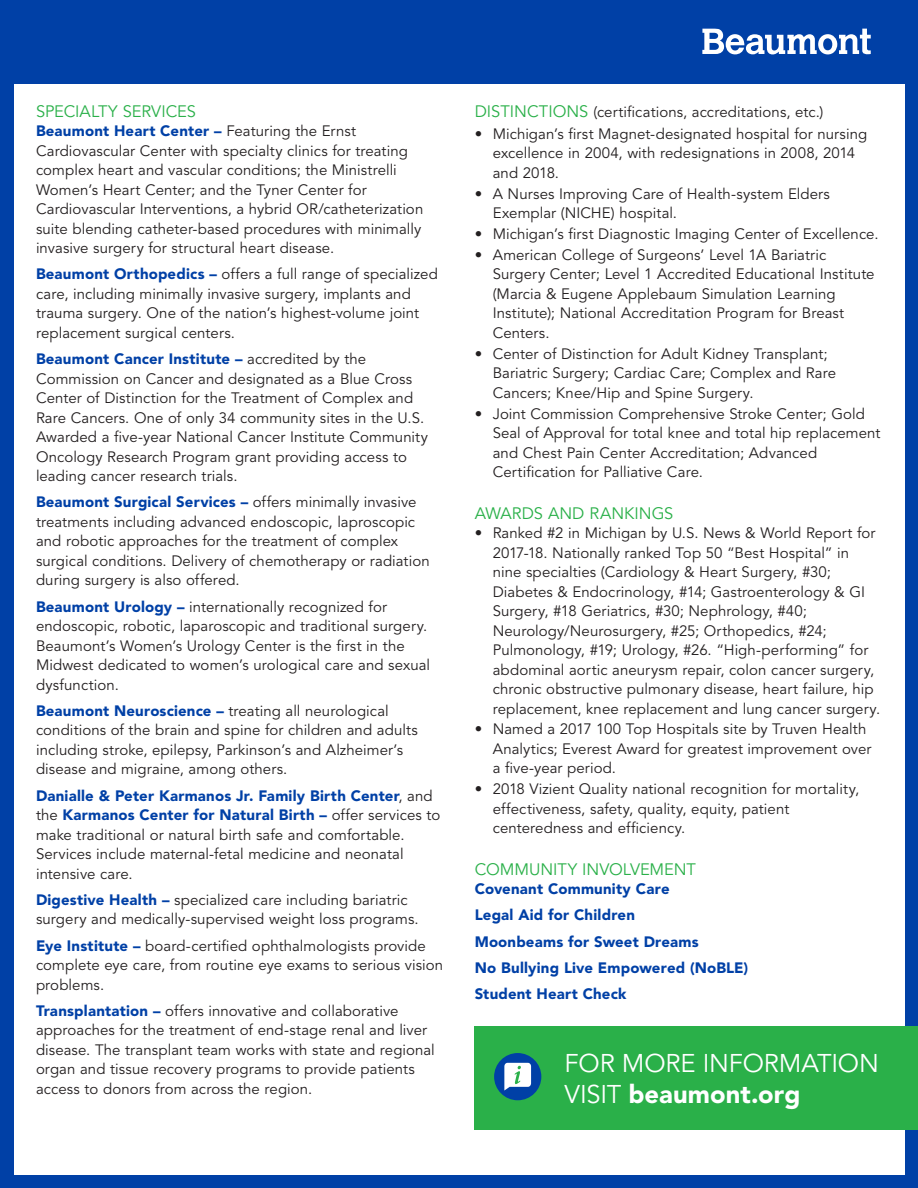
<style>
.page{position:relative;width:918px;height:1188px;background:#fff}
.page>*{position:absolute;margin:0;border:0;box-sizing:border-box;transform-origin:0 0}
.Call_to_Action{font:25.5px/30.6px "Avenir LT Std";letter-spacing:-.005em;color:#fff}
.Back_subhead{font:16.5px "Avenir LT Std";letter-spacing:-.005em;color:#2ab049}
.back_body_copy{font:15px/19.5px "Avenir LT Std";letter-spacing:.005em;color:#231f20}
.back_body_copy-2{font:900 15px "Avenir LT Std";letter-spacing:.01em;color:#0040a6}
.Subhead{font:15px "Avenir LT Std";letter-spacing:.005em;color:#231f20}
.s1{font-weight:900;color:#0040a6}
.s2{font-size:16.5px;color:#2ab049}
.s3{font-weight:900}
</style>
<div class="page">
<div style="left:0;top:0;width:13px;height:1188px;background:#0040a6"></div>
<div style="left:905px;top:0;width:13px;height:1188px;background:#0040a6"></div>
<div style="left:0;top:1175px;width:918px;height:13px;background:#0040a6"></div>
<div style="left:0;top:0;width:918px;height:83px;background:#0040a6"></div>
<svg style="left:702px;top:29px;width:169px;height:25px"></svg>
<div style="left:475px;top:1026px;width:443px;height:104px;background:#2ab049"></div>
<div style="left:494px;top:1053px;width:47px;height:47px;background:#0040a6;border-radius:50%"></div>
<svg style="left:504px;top:1063px;width:27px;height:28px"></svg>
<p class="Back_subhead" style="left:36px;top:102px;width:162px">SPECIALTY SERVICES</p>
<p class="back_body_copy" style="left:36px;top:122px;width:389px"><span class="s1">Beaumont Heart Center –</span> Featuring the Ernst Cardiovascular Center with specialty clinics for treating complex heart and vascular conditions; the Ministrelli Women’s Heart Center; and the Tyner Center for Cardiovascular Interventions, a hybrid OR/catheterization suite blending catheter-based procedures with minimally invasive surgery for structural heart disease.</p>
<p class="back_body_copy" style="left:36px;top:265px;width:403px"><span class="s1">Beaumont Orthopedics –</span> offers a full range of specialized care, including minimally invasive surgery, implants and trauma surgery. One of the nation’s highest-volume joint replacement surgical centers.</p>
<p class="back_body_copy" style="left:36px;top:350px;width:394px"><span class="s1">Beaumont Cancer Institute –</span> accredited by the Commission on Cancer and designated as a Blue Cross Center of Distinction for the Treatment of Complex and Rare Cancers. One of only 34 community sites in the U.S.<br>Awarded a five-year National Cancer Institute Community Oncology Research Program grant providing access to leading cancer research trials.</p>
<p class="back_body_copy" style="left:36px;top:493px;width:395px"><span class="s1">Beaumont Surgical Services –</span> offers minimally invasive treatments including advanced endoscopic, laproscopic and robotic approaches for the treatment of complex surgical conditions. Delivery of chemotherapy or radiation during surgery is also offered.</p>
<p class="back_body_copy" style="left:36px;top:597px;width:396px"><span class="s1">Beaumont Urology –</span> internationally recognized for endoscopic, robotic, laparoscopic and traditional surgery.<br>Beaumont’s Women’s Urology Center is the first in the Midwest dedicated to women’s urological care and sexual dysfunction.</p>
<p class="back_body_copy" style="left:36px;top:701px;width:383px"><span class="s1">Beaumont Neuroscience –</span> treating all neurological conditions of the brain and spine for children and adults including stroke, epilepsy, Parkinson’s and Alzheimer’s disease and migraine, among others.</p>
<p class="back_body_copy" style="left:36px;top:786px;width:406px"><span class="s1">Danialle &amp; Peter Karmanos Jr. Family Birth Center</span>, and the <span class="s1">Karmanos Center for Natural Birth –</span> offer services to make traditional or natural birth safe and comfortable.<br>Services include maternal-fetal medicine and neonatal intensive care.</p>
<p class="back_body_copy" style="left:36px;top:890px;width:384px"><span class="s1">Digestive Health –</span> specialized care including bariatric surgery and medically-supervised weight loss programs.</p>
<p class="back_body_copy" style="left:36px;top:936px;width:409px"><span class="s1">Eye Institute –</span> board-certified ophthalmologists provide complete eye care, from routine eye exams to serious vision problems.</p>
<p class="back_body_copy" style="left:36px;top:1001px;width:400px"><span class="s1">Transplantation –</span> offers innovative and collaborative approaches for the treatment of end-stage renal and liver disease. The transplant team works with state and regional organ and tissue recovery programs to provide patients access to donors from across the region.</p>
<p class="Subhead" style="left:475px;top:103px;width:350px"><span class="s2">DISTINCTIONS</span> (certifications, accreditations, etc.)</p>
<p class="back_body_copy" style="left:493px;top:124px;width:376px;text-indent:-18px">• Michigan’s first Magnet-designated hospital for nursing excellence in 2004, with redesignations in 2008, 2014 and 2018.</p>
<p class="back_body_copy" style="left:493px;top:184px;width:339px;text-indent:-18px">• A Nurses Improving Care of Health-system Elders<br>Exemplar (NICHE) hospital.</p>
<p class="back_body_copy" style="left:475px;top:225px;width:405px">• Michigan’s first Diagnostic Imaging Center of Excellence.</p>
<p class="back_body_copy" style="left:493px;top:245px;width:383px;text-indent:-18px">• American College of Surgeons’ Level 1A Bariatric Surgery Center; Level 1 Accredited Educational Institute (Marcia &amp; Eugene Applebaum Simulation Learning Institute); National Accreditation Program for Breast Centers.</p>
<p class="back_body_copy" style="left:493px;top:344px;width:345px;text-indent:-18px">• Center of Distinction for Adult Kidney Transplant;<br>Bariatric Surgery; Cardiac Care; Complex and Rare<br>Cancers; Knee/Hip and Spine Surgery.</p>
<p class="back_body_copy" style="left:493px;top:404px;width:389px;text-indent:-18px">• Joint Commission Comprehensive Stroke Center; Gold Seal of Approval for total knee and total hip replacement and Chest Pain Center Accreditation; Advanced Certification for Palliative Care.</p>
<p class="Back_subhead" style="left:475px;top:503px;width:200px">AWARDS AND RANKINGS</p>
<p class="back_body_copy" style="left:493px;top:524px;width:389px;text-indent:-18px">• Ranked #2 in Michigan by U.S. News &amp; World Report for 2017-18. Nationally ranked Top 50 “Best Hospital” in nine specialties (Cardiology &amp; Heart Surgery, #30; Diabetes &amp; Endocrinology, #14; Gastroenterology &amp; GI Surgery, #18 Geriatrics, #30; Nephrology, #40; Neurology/Neurosurgery, #25; Orthopedics, #24; Pulmonology, #19; Urology, #26. “High-performing” for abdominal aortic aneurysm repair, colon cancer surgery, chronic obstructive pulmonary disease, heart failure, hip replacement, knee replacement and lung cancer surgery.</p>
<p class="back_body_copy" style="left:493px;top:720px;width:380px;text-indent:-18px">• Named a 2017 100 Top Hospitals site by Truven Health<br>Analytics; Everest Award for greatest improvement over a five-year period.</p>
<p class="back_body_copy" style="left:493px;top:780px;width:368px;text-indent:-18px">• 2018 Vizient Quality national recognition for mortality, effectiveness, safety, quality, equity, patient centeredness and efficiency.</p>
<p class="Back_subhead" style="left:475px;top:859px;width:223px">COMMUNITY INVOLVEMENT</p>
<p class="back_body_copy-2" style="left:475px;top:880px;width:196px">Covenant Community Care</p>
<p class="back_body_copy-2" style="left:475px;top:906px;width:162px">Legal Aid for Children</p>
<p class="back_body_copy-2" style="left:475px;top:932px;width:226px">Moonbeams for Sweet Dreams</p>
<p class="back_body_copy-2" style="left:475px;top:959px;width:275px">No Bullying Live Empowered (NoBLE)</p>
<p class="back_body_copy-2" style="left:475px;top:985px;width:153px">Student Heart Check</p>
<p class="Call_to_Action" style="left:565px;top:1049px;width:316px">FOR MORE INFORMATION<br>VISIT <span class="s3">beaumont.org</span></p>
</div>
